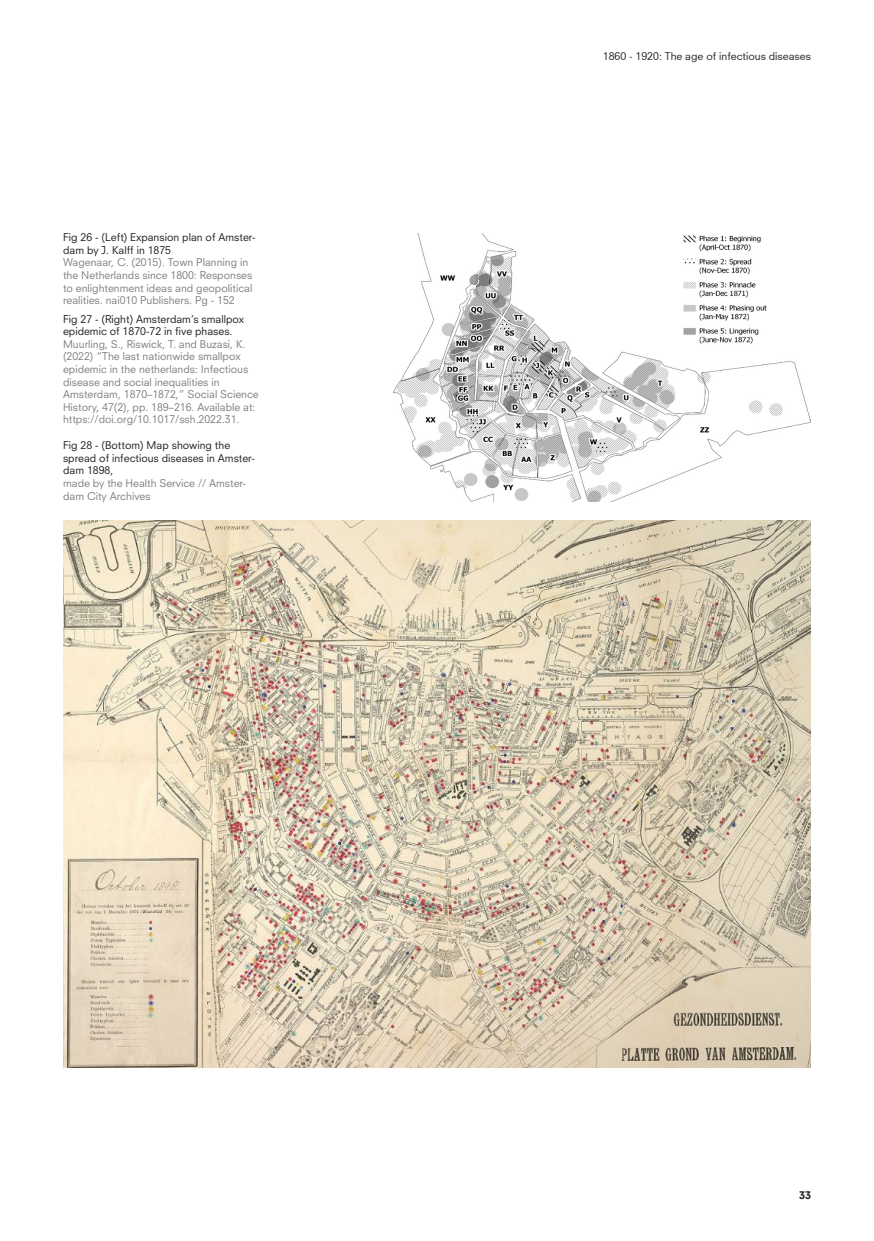
<style>
.page{position:relative;width:874px;height:1241px;background:#fff}
.page>*{position:absolute;margin:0;border:0;box-sizing:border-box;transform-origin:0 0}
.Legend_Image_Title{font:10.5px/12.6px "Neuzeit SLT Std";color:#808080}
.Legend_Image_Title-2{font:10.5px/12.6px "Neuzeit SLT Std";color:#231f20}
.t1{font:10.5px "Neuzeit S";color:#231f20}
.t2{font:10.5px "Neuzeit S Heavy";color:#231f20}
</style>
<div class="page">
<img style="left:63px;top:520px;width:747px;height:547px">
<img style="left:394px;top:233px;width:416px;height:268px">
<p class="Legend_Image_Title-2" style="left:63px;top:231px;width:194px">Fig 26 - (Left) Expansion plan of Amster&shy;dam by J. Kalff in 1875</p>
<p class="Legend_Image_Title" style="left:63px;top:256px;width:191px">Wagenaar, C. (2015). Town Planning in the Netherlands since 1800: Responses to enlightenment ideas and geopolitical realities. nai010 Publishers. Pg - 152</p>
<p class="Legend_Image_Title-2" style="left:63px;top:312px;width:182px">Fig 27 - (Right) Amsterdam’s smallpox epidemic of 1870-72 in five phases.</p>
<p class="Legend_Image_Title" style="left:63px;top:337px;width:197px">Muurling, S., Riswick, T. and Buzasi, K. (2022) “The last nationwide smallpox epidemic in the netherlands: Infectious disease and social inequalities in Amsterdam, 1870–1872,” Social Science History, 47(2), pp. 189–216. Available at: https://doi.org/10.1017/ssh.2022.31.</p>
<p class="Legend_Image_Title-2" style="left:63px;top:439px;width:193px">Fig 28 - (Bottom) Map showing the spread of infectious diseases in Amster&shy;dam 1898,</p>
<p class="Legend_Image_Title" style="left:63px;top:476px;width:184px">made by the Health Service // Amster&shy;dam City Archives</p>
<p class="t1" style="left:602px;top:50px;width:209px">1860 - 1920: The age of infectious diseases</p>
<p class="t2" style="left:798px;top:1188px;width:13px">33</p>
</div>
